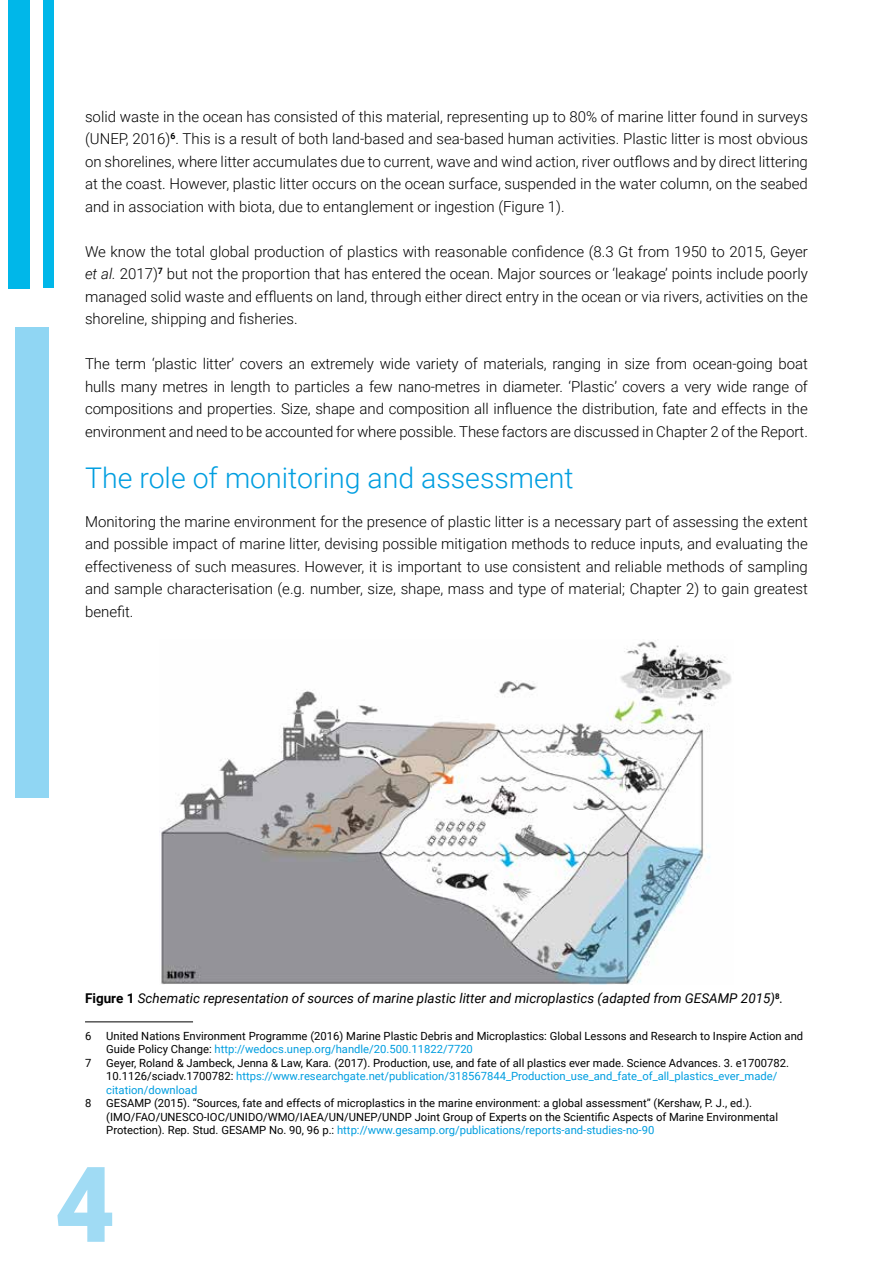
<style>
.page{position:relative;width:893px;height:1263px;background:#fff}
.page>*{position:absolute;margin:0;border:0;box-sizing:border-box;transform-origin:0 0}
.t1{font:900 105px "Roboto";color:#a0dbf4}
.Sub-heading_copy{font:300 28.5px "Roboto";color:#009ee0}
.body_text{font:300 15px/22.5px "Roboto";color:#000;text-align:justify}
.Figure_Heading{font:italic 13.5px "Roboto";color:#000}
.Footnote{font:11.25px/13.5px "Roboto";color:#000}
.s1{font-style:italic}
.s2{font-weight:700;font-style:normal}
.s3{color:#009ee0}
</style>
<div class="page">
<div style="left:15px;top:327px;width:34px;height:471px;background:#90d6f3"></div>
<div style="left:43px;top:0;width:10px;height:288px;background:#00b7e9"></div>
<div style="left:8px;top:0;width:22px;height:288px;background:#00b7e9"></div>
<hr style="left:85px;top:1021px;width:108px;height:1px;background:#000">
<img style="left:160px;top:639px;width:572px;height:345px">
<p class="body_text" style="left:85px;top:104px;width:724px">solid waste in the ocean has consisted of this material, representing up to 80% of marine litter found in surveys (UNEP, 2016)<sup>6</sup>. This is a result of both land-based and sea-based human activities. Plastic litter is most obvious on shorelines, where litter accumulates due to current, wave and wind action, river outflows and by direct littering at the coast. However, plastic litter occurs on the ocean surface, suspended in the water column, on the seabed and in association with biota, due to entanglement or ingestion (Figure 1).</p>
<p class="body_text" style="left:85px;top:239px;width:724px">We know the total global production of plastics with reasonable confidence (8.3 Gt from 1950 to 2015, Geyer <span class="s1">et al.</span> 2017)<sup>7</sup> but not the proportion that has entered the ocean. Major sources or ‘leakage’ points include poorly managed solid waste and effluents on land, through either direct entry in the ocean or via rivers, activities on the shoreline, shipping and fisheries.</p>
<p class="body_text" style="left:85px;top:352px;width:724px">The term ‘plastic litter’ covers an extremely wide variety of materials, ranging in size from ocean-going boat hulls many metres in length to particles a few nano-metres in diameter. ‘Plastic’ covers a very wide range of compositions and properties. Size, shape and composition all influence the distribution, fate and effects in the environment and need to be accounted for where possible. These factors are discussed in Chapter 2 of the Report.</p>
<p class="Sub-heading_copy" style="left:85px;top:458px;width:490px">The role of monitoring and assessment</p>
<p class="body_text" style="left:85px;top:509px;width:724px">Monitoring the marine environment for the presence of plastic litter is a necessary part of assessing the extent and possible impact of marine litter, devising possible mitigation methods to reduce inputs, and evaluating the effectiveness of such measures. However, it is important to use consistent and reliable methods of sampling and sample characterisation (e.g. number, size, shape, mass and type of material; Chapter 2) to gain greatest benefit.</p>
<p class="Figure_Heading" style="left:85px;top:989px;width:700px"><span class="s2">Figure 1</span> Schematic representation of sources of marine plastic litter and microplastics (adapted from GESAMP 2015)<sup>8</sup>.</p>
<p class="Footnote" style="left:85px;top:1028px;width:8px">6</p>
<p class="Footnote" style="left:106px;top:1028px;width:698px">United Nations Environment Programme (2016) Marine Plastic Debris and Microplastics: Global Lessons and Research to Inspire Action and<br>Guide Policy Change: <span class="s3">http://wedocs.unep.org/handle/20.500.11822/7720</span></p>
<p class="Footnote" style="left:85px;top:1055px;width:8px">7</p>
<p class="Footnote" style="left:106px;top:1055px;width:684px">Geyer, Roland &amp; Jambeck, Jenna &amp; Law, Kara. (2017). Production, use, and fate of all plastics ever made. Science Advances. 3. e1700782.<br>10.1126/sciadv.1700782: <span class="s3">https://www.researchgate.net/publication/318567844_Production_use_and_fate_of_all_plastics_ever_made/ citation/download</span></p>
<p class="Footnote" style="left:85px;top:1096px;width:8px">8</p>
<p class="Footnote" style="left:106px;top:1096px;width:673px">GESAMP (2015). “Sources, fate and effects of microplastics in the marine environment: a global assessment” (Kershaw, P. J., ed.). (IMO/FAO/UNESCO-IOC/UNIDO/WMO/IAEA/UN/UNEP/UNDP Joint Group of Experts on the Scientific Aspects of Marine Environmental<br>Protection). Rep. Stud. GESAMP No. 90, 96 p.: <span class="s3">http://www.gesamp.org/publications/reports-and-studies-no-90</span></p>
<h1 class="t1" style="left:54px;top:1131px;width:62px">4</h1>
</div>
